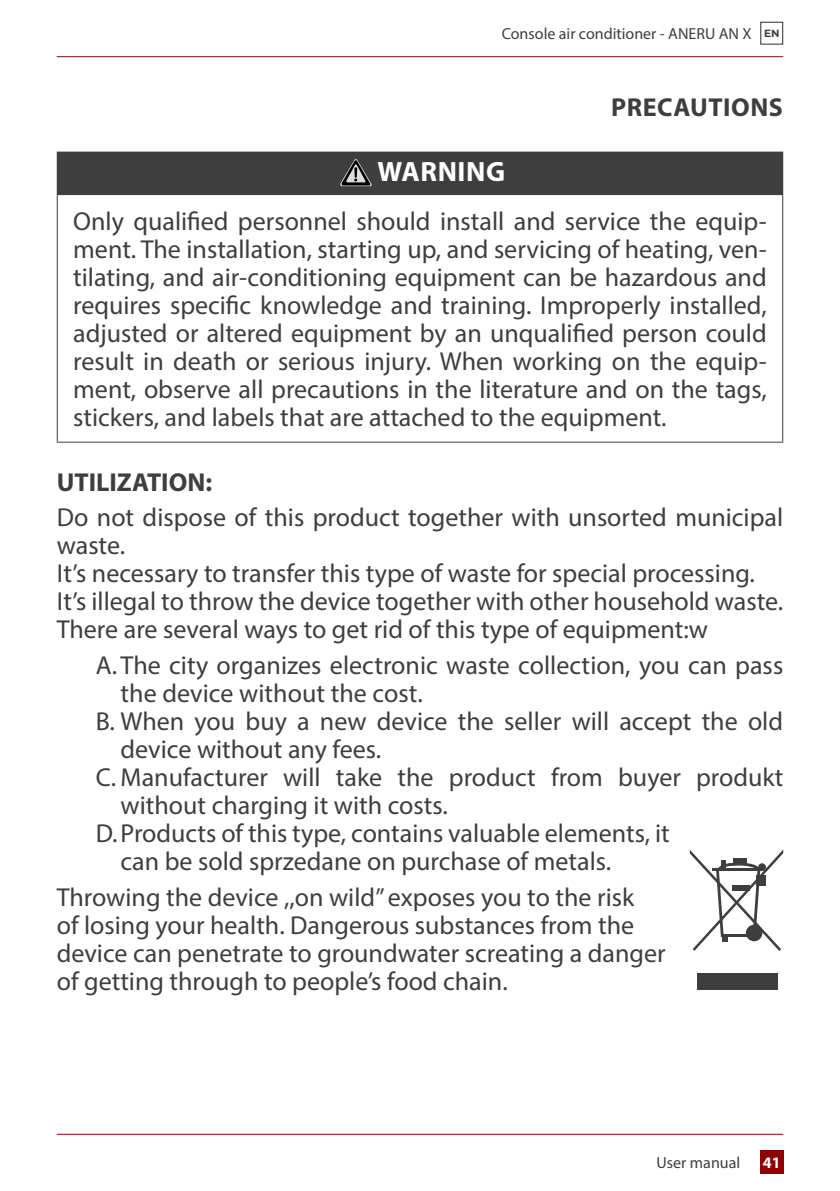
<style>
.page{position:relative;width:840px;height:1191px;background:#fff}
.page>*{position:absolute;margin:0;border:0;box-sizing:border-box;transform-origin:0 0}
.t1{font:700 28px "Myriad Pro";letter-spacing:.02em;color:#fff}
.t2{font:26px/28px "Myriad Pro";color:#3e3e3f}
.t3{font:700 26px "Myriad Pro";letter-spacing:.005em;color:#3e3e3f}
.t4{font:16px "Myriad Pro";color:#3e3e3f}
.t5{font:700 16px "Myriad Pro";color:#fff}
.s1{font-family:"Montserrat";font-weight:700;font-size:10.4px}
</style>
<div class="page">
<div style="left:759px;top:1151px;width:23px;height:23px;background:#8d0203"></div>
<hr style="left:57px;top:1133px;width:725px;height:1px;background:#8d0203">
<hr style="left:57px;top:56px;width:725px;height:1px;background:#8d0203">
<div style="left:759px;top:22px;width:23px;height:23px;border:1px solid #3e3e3f"></div>
<div style="left:57px;top:152px;width:725px;height:43px;background:#3e3e3f"></div>
<hr style="left:57px;top:195px;width:1px;height:246px;background:#3e3e3f">
<hr style="left:781px;top:195px;width:1px;height:246px;background:#3e3e3f">
<hr style="left:57px;top:441px;width:725px;height:1px;background:#3e3e3f">
<svg style="left:340px;top:159px;width:32px;height:27px"></svg>
<div style="left:697px;top:973px;width:80px;height:17px;background:#3e3e3f"></div>
<svg style="left:689px;top:850px;width:93px;height:101px"></svg>
<p class="t4" style="left:501px;top:24px;width:279px">Console air conditioner - ANERU AN X <span class="s1">EN</span></p>
<p class="t3" style="left:611px;top:91px;width:173px">PRECAUTIONS</p>
<p class="t1" style="left:377px;top:153px;width:129px">WARNING</p>
<p class="t2" style="left:73px;top:207px;width:694px;text-align:justify">Only qualified personnel should install and service the equip&shy;ment. The installation, starting up, and servicing of heating, ven&shy;tilating, and air-conditioning equipment can be hazardous and requires specific knowledge and training. Improperly installed, adjusted or altered equipment by an unqualified person could result in death or serious injury. When working on the equip&shy;ment, observe all precautions in the literature and on the tags, stickers, and labels that are attached to the equipment.</p>
<p class="t3" style="left:57px;top:465px;width:157px">UTILIZATION:</p>
<p class="t2" style="left:57px;top:503px;width:727px">Do not dispose of this product together with unsorted municipal waste.<br>It’s necessary to transfer this type of waste for special processing.<br>It’s illegal to throw the device together with other household waste.<br>There are several ways to get rid of this type of equipment:w</p>
<p class="t2" style="left:96px;top:651px;width:688px">A. The city organizes electronic waste collection, you can pass</p>
<p class="t2" style="left:120px;top:679px;width:303px">the device without the cost.</p>
<p class="t2" style="left:96px;top:707px;width:688px">B. When you buy a new device the seller will accept the old</p>
<p class="t2" style="left:120px;top:735px;width:262px">device without any fees.</p>
<p class="t2" style="left:96px;top:763px;width:688px">C. Manufacturer will take the product from buyer produkt</p>
<p class="t2" style="left:120px;top:791px;width:328px">without charging it with costs.</p>
<p class="t2" style="left:96px;top:819px;width:575px">D.Products of this type, contains valuable elements, it</p>
<p class="t2" style="left:120px;top:847px;width:492px">can be sold sprzedane on purchase of metals.</p>
<p class="t2" style="left:57px;top:883px;width:610px">Throwing the device ,,on wild” exposes you to the risk<br>of losing your health. Dangerous substances from the device can penetrate to groundwater screating a danger of getting through to people’s food chain.</p>
<p class="t4" style="left:656px;top:1153px;width:85px">User manual</p>
<p class="t5" style="left:762px;top:1152px;width:19px">41</p>
</div>
